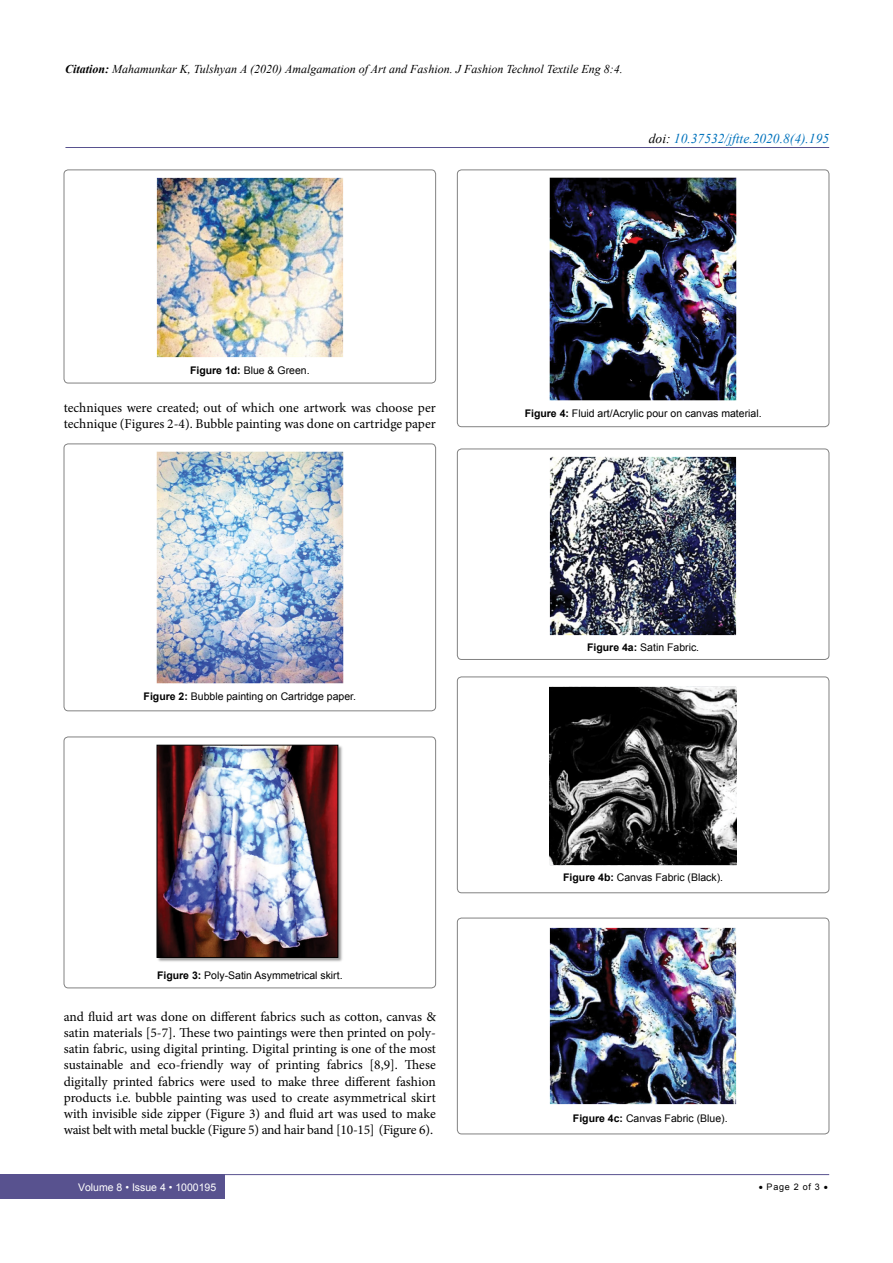
<style>
.page{position:relative;width:893px;height:1263px;background:#fff}
.page>*{position:absolute;margin:0;border:0;box-sizing:border-box;transform-origin:0 0}
.t1{font:13.5px/16.2px "Minion Pro";letter-spacing:-.005em;color:#000}
.t2{font:italic 13.5px "Times New Roman";color:#0072bc}
.t3{font:italic 12px "Times New Roman";color:#000}
.t4{font:10.5px "Arial";color:#000}
.t5{font:10.5px "Arial";color:#fff}
.t6{font:9px "Arial";letter-spacing:.08em;color:#000}
.s1{font-weight:700}
.s2{color:#000}
</style>
<div class="page">
<hr style="left:221px;top:1174px;width:608px;height:1px;background:#58528f">
<hr style="left:65px;top:147px;width:764px;height:1px;background:#58528f">
<div style="left:0;top:1174px;width:225px;height:25px;background:#58528f"></div>
<div style="left:64px;top:170px;width:372px;height:213px;border:1px solid #000;border-radius:4px"></div>
<img style="left:156px;top:177px;width:188px;height:180px">
<div style="left:64px;top:444px;width:372px;height:267px;border:1px solid #000;border-radius:4px"></div>
<img style="left:156px;top:451px;width:188px;height:233px">
<div style="left:64px;top:737px;width:372px;height:251px;border:1px solid #000;border-radius:4px"></div>
<img style="left:156px;top:744px;width:187px;height:218px">
<img style="left:159px;top:747px;width:177px;height:209px">
<div style="left:157px;top:745px;width:181px;height:213px;border:1px solid #010101"></div>
<div style="left:457px;top:170px;width:372px;height:257px;border:1px solid #000;border-radius:4px"></div>
<img style="left:549px;top:177px;width:188px;height:224px">
<div style="left:457px;top:449px;width:372px;height:211px;border:1px solid #000;border-radius:4px"></div>
<img style="left:549px;top:456px;width:188px;height:179px">
<div style="left:457px;top:677px;width:372px;height:216px;border:1px solid #000;border-radius:4px"></div>
<img style="left:549px;top:686px;width:188px;height:179px">
<div style="left:457px;top:918px;width:372px;height:216px;border:1px solid #000;border-radius:4px"></div>
<img style="left:549px;top:927px;width:188px;height:178px">
<p class="t3" style="left:65px;top:61px;width:559px"><span class="s1">Citation:</span> Mahamunkar K, Tulshyan A (2020) Amalgamation of Art and Fashion. J Fashion Technol Textile Eng 8:4.</p>
<p class="t2" style="left:649px;top:129px;width:182px"><span class="s2">doi:</span> 10.37532/jftte.2020.8(4).195</p>
<p class="t4" style="left:190px;top:363px;width:121px"><span class="s1">Figure 1d:</span> Blue &amp; Green.</p>
<p class="t1" style="left:64px;top:399px;width:374px">techniques were created; out of which one artwork was choose per technique (Figures 2-4). Bubble painting was done on cartridge paper</p>
<p class="t4" style="left:144px;top:689px;width:214px"><span class="s1">Figure 2:</span> Bubble painting on Cartridge paper.</p>
<p class="t4" style="left:157px;top:968px;width:187px"><span class="s1">Figure 3:</span> Poly-Satin Asymmetrical skirt.</p>
<p class="t1" style="left:64px;top:1008px;width:374px;text-align:justify">and fluid art was done on different fabrics such as cotton, canvas &amp; satin materials [5-7]. These two paintings were then printed on poly&shy;satin fabric, using digital printing. Digital printing is one of the most sustainable and eco-friendly way of printing fabrics [8,9]. These digitally printed fabrics were used to make three different fashion products i.e. bubble painting was used to create asymmetrical skirt with invisible side zipper (Figure 3) and fluid art was used to make waist belt with metal buckle (Figure 5) and hair band [10-15] (Figure 6).</p>
<p class="t4" style="left:525px;top:407px;width:238px"><span class="s1">Figure 4:</span> Fluid art/Acrylic pour on canvas material.</p>
<p class="t4" style="left:587px;top:641px;width:114px"><span class="s1">Figure 4a:</span> Satin Fabric.</p>
<p class="t4" style="left:563px;top:871px;width:161px"><span class="s1">Figure 4b:</span> Canvas Fabric (Black).</p>
<p class="t4" style="left:573px;top:1112px;width:156px"><span class="s1">Figure 4c:</span> Canvas Fabric (Blue).</p>
<p class="t5" style="left:78px;top:1180px;width:140px">Volume 8 • Issue 4 • 1000195</p>
<p class="t6" style="left:759px;top:1181px;width:71px">• Page 2 of 3 •</p>
</div>
